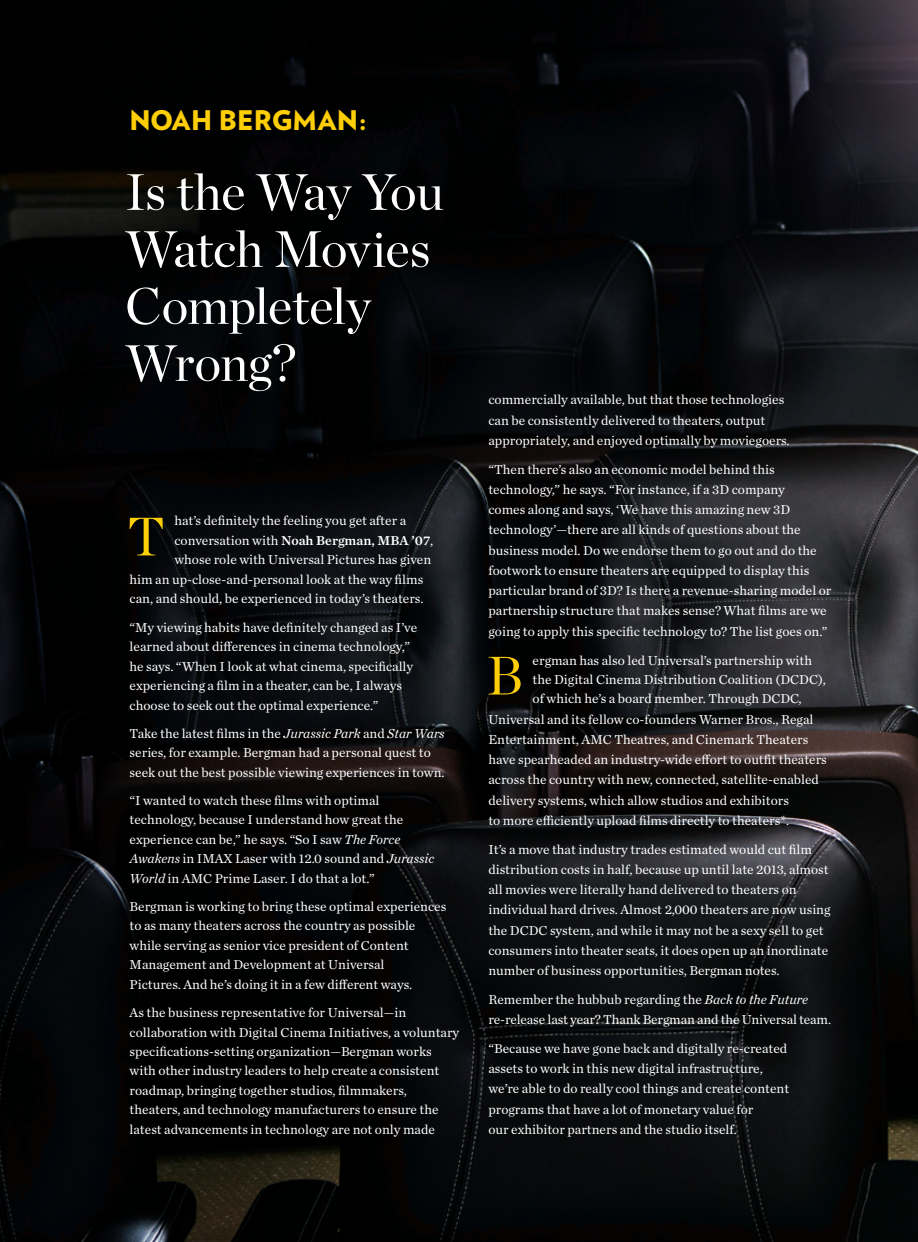
<style>
.page{position:relative;width:918px;height:1242px;background:#fff}
.page>*{position:absolute;margin:0;border:0;box-sizing:border-box;transform-origin:0 0}
.t1{font:54px "Chronicle Display";color:#fece08}
.t2{font:51px/57px "Chronicle Display";letter-spacing:-.01em;color:#fff}
.t3{font:900 27px "Verlag";color:#fece08}
.t4{font:13.5px/19.5px "Chronicle Text G1";color:#fff}
.t5{font:13.5px "Chronicle Text G1 Semi";color:#fff}
.s1{font-family:"Chronicle Text G1"}
.s2{font-style:italic}
</style>
<div class="page">
<img style="left:0;top:0;width:918px;height:1242px">
<h3 class="t3" style="left:130px;top:98px;width:239px">NOAH BERGMAN:</h3>
<h2 class="t2" style="left:125px;top:160px;width:320px">Is the Way You<br>Watch Movies<br>Completely<br>Wrong?</h2>
<h1 class="t1" style="left:128px;top:495px;width:38px">T</h1>
<p class="t4" style="left:174px;top:510px;width:233px">hat’s definitely the feeling you get after a</p>
<p class="t5" style="left:174px;top:530px;width:260px"><span class="s1">conversation with</span> Noah Bergman, MBA ’07<span class="s1">,</span></p>
<p class="t4" style="left:130px;top:549px;width:303px;text-indent:45px">whose role with Universal Pictures has given him an up-close-and-personal look at the way films can, and should, be experienced in today’s theaters.</p>
<p class="t4" style="left:130px;top:617px;width:289px">“My viewing habits have definitely changed as I’ve learned about differences in cinema technology,” he says. “When I look at what cinema, specifically experiencing a film in a theater, can be, I always choose to seek out the optimal experience.”</p>
<p class="t4" style="left:130px;top:723px;width:317px">Take the latest films in the <span class="s2">Jurassic Park</span> and <span class="s2">Star Wars </span>series, for example. Bergman had a personal quest to seek out the best possible viewing experiences in town.</p>
<p class="t4" style="left:130px;top:790px;width:306px">“I wanted to watch these films with optimal technology, because I understand how great the experience can be,” he says. “So I saw <span class="s2">The Force Awakens</span> in IMAX Laser with 12.0 sound and <span class="s2">Jurassic World</span> in AMC Prime Laser. I do that a lot.”</p>
<p class="t4" style="left:130px;top:896px;width:318px">Bergman is working to bring these optimal experiences to as many theaters across the country as possible while serving as senior vice president of Content Management and Development at Universal<br>Pictures. And he’s doing it in a few different ways.</p>
<p class="t4" style="left:130px;top:1002px;width:331px">As the business representative for Universal—in collaboration with Digital Cinema Initiatives, a voluntary specifications-setting organization—Bergman works with other industry leaders to help create a consistent roadmap, bringing together studios, filmmakers, theaters, and technology manufacturers to ensure the latest advancements in technology are not only made</p>
<p class="t4" style="left:488px;top:389px;width:303px;line-height:20.2px">commercially available, but that those technologies can be consistently delivered to theaters, output appropriately, and enjoyed optimally by moviegoers.</p>
<p class="t4" style="left:488px;top:458px;width:345px;line-height:20.2px">“Then there’s also an economic model behind this technology,” he says. “For instance, if a 3D company<br>comes along and says, ‘We have this amazing new 3D technology’—there are all kinds of questions about the business model. Do we endorse them to go out and do the footwork to ensure theaters are equipped to display this particular brand of 3D? Is there a revenue-sharing model or partnership structure that makes sense? What films are we going to apply this specific technology to? The list goes on.”</p>
<h1 class="t1" style="left:487px;top:634px;width:38px">B</h1>
<p class="t4" style="left:533px;top:650px;width:281px">ergman has also led Universal’s partnership with</p>
<p class="t4" style="left:533px;top:669px;width:295px">the Digital Cinema Distribution Coalition (DCDC),</p>
<p class="t4" style="left:533px;top:689px;width:271px">of which he’s a board member. Through DCDC,</p>
<p class="t4" style="left:488px;top:709px;width:326px">Universal and its fellow co-founders Warner Bros., Regal</p>
<p class="t4" style="left:488px;top:729px;width:322px">Entertainment, AMC Theatres, and Cinemark Theaters</p>
<p class="t4" style="left:488px;top:749px;width:340px">have spearheaded an industry-wide effort to outfit theaters</p>
<p class="t4" style="left:488px;top:769px;width:332px">across the country with new, connected, satellite-enabled</p>
<p class="t4" style="left:488px;top:790px;width:302px">delivery systems, which allow studios and exhibitors</p>
<p class="t4" style="left:488px;top:810px;width:302px">to more efficiently upload films directly to theaters*.</p>
<p class="t4" style="left:488px;top:838px;width:344px;line-height:20.2px">It’s a move that industry trades estimated would cut film distribution costs in half, because up until late 2013, almost all movies were literally hand delivered to theaters on individual hard drives. Almost 2,000 theaters are now using the DCDC system, and while it may not be a sexy sell to get consumers into theater seats, it does open up an inordinate number of business opportunities, Bergman notes.</p>
<p class="t4" style="left:488px;top:989px;width:344px;line-height:20.2px">Remember the hubbub regarding the <span class="s2">Back to the Future </span>re-release last year? Thank Bergman and the Universal team.</p>
<p class="t4" style="left:488px;top:1038px;width:302px;line-height:20.2px">“Because we have gone back and digitally re-created assets to work in this new digital infrastructure, we’re able to do really cool things and create content programs that have a lot of monetary value for<br>our exhibitor partners and the studio itself.</p>
</div>
